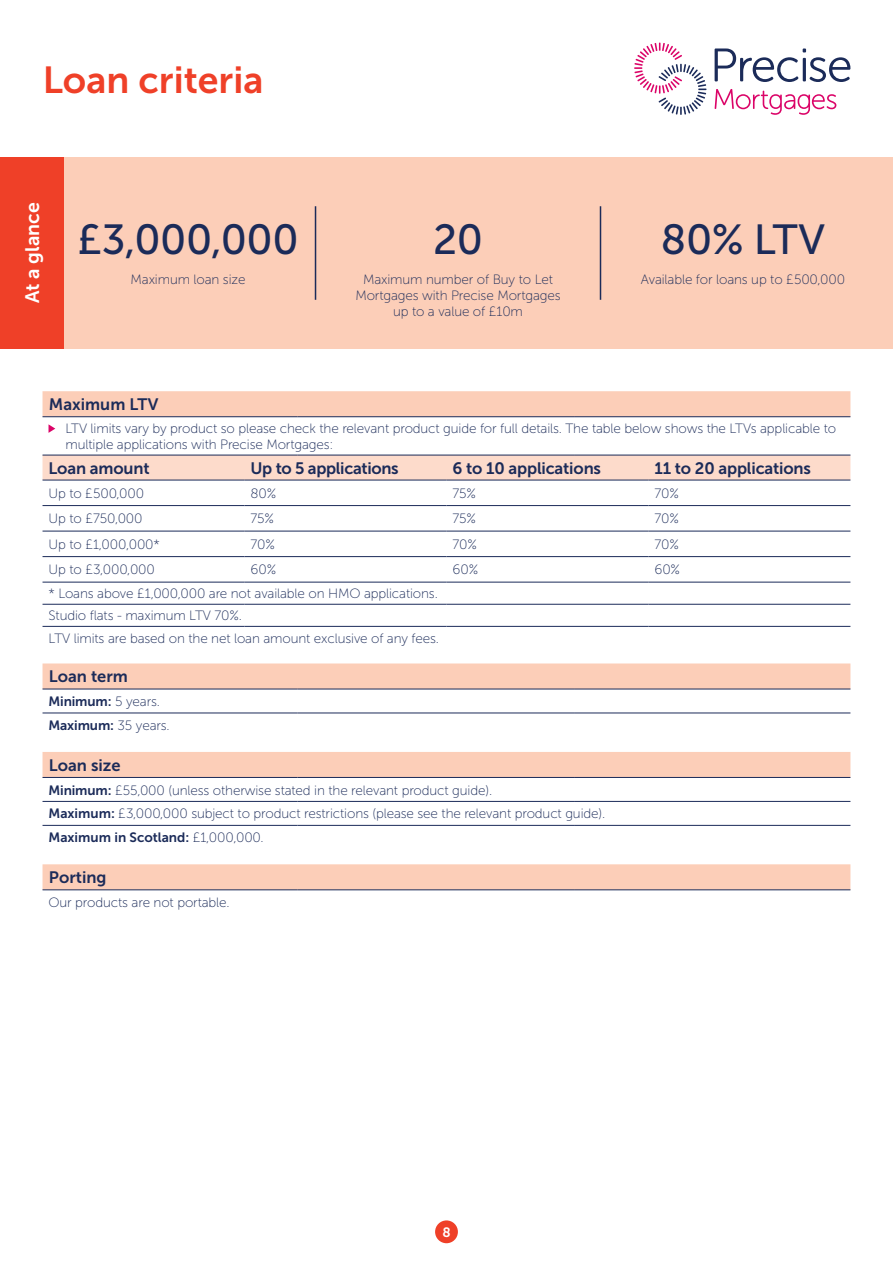
<style>
.page{position:relative;width:893px;height:1263px;background:#fff}
.page>*{position:absolute;margin:0;border:0;box-sizing:border-box;transform-origin:0 0}
.t1{font:42px "Museo Sans 500";letter-spacing:-.01em;color:#1b2b59}
.t2{font:37.5px "Museo Sans 700";color:#ef4028}
.t3{font:19.5px "Museo Sans 700";color:#fff}
.t4{font:16.5px "Museo Sans 700";letter-spacing:-.01em;color:#1b2b59}
.t5{font:13.5px/16.2px "Museo Sans 100";letter-spacing:-.01em;color:#1b2b59}
.t6{font:13.5px/24px "Museo Sans 700";color:#1b2b59}
.t7{font:13.5px "Museo Sans 700";color:#fff}
.s1{font-family:"Museo Sans 100"}
.s2{font-family:"Museo Sans 700"}
</style>
<div class="page">
<div style="left:435px;top:1220px;width:23px;height:23px;background:#ef4028;border-radius:50%"></div>
<div style="left:0;top:157px;width:893px;height:192px;background:#fcceb8"></div>
<div style="left:0;top:157px;width:64px;height:192px;background:#ef4028"></div>
<div style="left:43px;top:864px;width:807px;height:25px;background:#fcceb8"></div>
<hr style="left:43px;top:889px;width:255px;height:1px;background:#1b2b59">
<hr style="left:298px;top:889px;width:276px;height:1px;background:#1b2b59">
<hr style="left:574px;top:889px;width:276px;height:1px;background:#1b2b59">
<svg style="left:43px;top:663px;width:807px;height:26px;background:#f7cbb7"></svg>
<hr style="left:43px;top:689px;width:255px;height:1px;background:#1b2b59">
<hr style="left:298px;top:689px;width:276px;height:1px;background:#1b2b59">
<hr style="left:574px;top:689px;width:276px;height:1px;background:#1b2b59">
<hr style="left:43px;top:713px;width:255px;height:1px;background:#1b2b59">
<hr style="left:298px;top:713px;width:276px;height:1px;background:#1b2b59">
<hr style="left:574px;top:713px;width:276px;height:1px;background:#1b2b59">
<div style="left:43px;top:752px;width:807px;height:25px;background:#fcceb8"></div>
<hr style="left:43px;top:777px;width:255px;height:1px;background:#1b2b59">
<hr style="left:298px;top:777px;width:276px;height:1px;background:#1b2b59">
<hr style="left:574px;top:777px;width:276px;height:1px;background:#1b2b59">
<hr style="left:43px;top:801px;width:255px;height:1px;background:#1b2b59">
<hr style="left:298px;top:801px;width:276px;height:1px;background:#1b2b59">
<hr style="left:574px;top:801px;width:276px;height:1px;background:#1b2b59">
<hr style="left:43px;top:825px;width:255px;height:1px;background:#1b2b59">
<hr style="left:298px;top:825px;width:276px;height:1px;background:#1b2b59">
<hr style="left:574px;top:825px;width:276px;height:1px;background:#1b2b59">
<div style="left:43px;top:456px;width:807px;height:24px;background:#fddbcb"></div>
<svg style="left:43px;top:506px;width:807px;height:120px"></svg>
<hr style="left:43px;top:480px;width:201px;height:1px;background:#1b2b59">
<hr style="left:244px;top:480px;width:202px;height:1px;background:#1b2b59">
<hr style="left:446px;top:480px;width:202px;height:1px;background:#1b2b59">
<hr style="left:648px;top:480px;width:202px;height:1px;background:#1b2b59">
<hr style="left:43px;top:505px;width:201px;height:1px;background:#1b2b59">
<hr style="left:244px;top:505px;width:202px;height:1px;background:#1b2b59">
<hr style="left:446px;top:505px;width:202px;height:1px;background:#1b2b59">
<hr style="left:648px;top:505px;width:202px;height:1px;background:#1b2b59">
<hr style="left:43px;top:531px;width:201px;height:1px;background:#1b2b59">
<hr style="left:244px;top:531px;width:202px;height:1px;background:#1b2b59">
<hr style="left:446px;top:531px;width:202px;height:1px;background:#1b2b59">
<hr style="left:648px;top:531px;width:202px;height:1px;background:#1b2b59">
<hr style="left:43px;top:556px;width:201px;height:1px;background:#1b2b59">
<hr style="left:244px;top:556px;width:202px;height:1px;background:#1b2b59">
<hr style="left:446px;top:556px;width:202px;height:1px;background:#1b2b59">
<hr style="left:648px;top:556px;width:202px;height:1px;background:#1b2b59">
<hr style="left:43px;top:582px;width:201px;height:1px;background:#1b2b59">
<hr style="left:244px;top:582px;width:202px;height:1px;background:#1b2b59">
<hr style="left:446px;top:582px;width:202px;height:1px;background:#1b2b59">
<hr style="left:648px;top:582px;width:202px;height:1px;background:#1b2b59">
<hr style="left:43px;top:604px;width:201px;height:1px;background:#1b2b59">
<hr style="left:244px;top:604px;width:202px;height:1px;background:#1b2b59">
<hr style="left:446px;top:604px;width:202px;height:1px;background:#1b2b59">
<hr style="left:648px;top:604px;width:202px;height:1px;background:#1b2b59">
<hr style="left:43px;top:626px;width:201px;height:1px;background:#1b2b59">
<hr style="left:244px;top:626px;width:202px;height:1px;background:#1b2b59">
<hr style="left:446px;top:626px;width:202px;height:1px;background:#1b2b59">
<hr style="left:648px;top:626px;width:202px;height:1px;background:#1b2b59">
<div style="left:43px;top:391px;width:807px;height:25px;background:#fcceb8"></div>
<hr style="left:43px;top:416px;width:255px;height:1px;background:#1b2b59">
<hr style="left:298px;top:416px;width:276px;height:1px;background:#1b2b59">
<hr style="left:574px;top:416px;width:276px;height:1px;background:#1b2b59">
<hr style="left:43px;top:455px;width:255px;height:1px;background:#1b2b59">
<hr style="left:298px;top:455px;width:276px;height:1px;background:#1b2b59">
<hr style="left:574px;top:455px;width:276px;height:1px;background:#1b2b59">
<svg style="left:49px;top:424px;width:6px;height:9px"></svg>
<hr style="left:315px;top:206px;width:1px;height:94px;background:#1b2b59">
<hr style="left:600px;top:206px;width:1px;height:94px;background:#1b2b59">
<svg style="left:715px;top:48px;width:135px;height:34px"></svg>
<svg style="left:715px;top:89px;width:121px;height:26px"></svg>
<svg style="left:634px;top:43px;width:72px;height:72px"></svg>
<h2 class="t2" style="left:43px;top:59px;width:222px">Loan criteria</h2>
<h3 class="t3" style="left:22px;top:303px;width:102px;rotate:-90deg">At a glance</h3>
<h1 class="t1" style="left:77px;top:216px;width:223px">£3,000,000</h1>
<h1 class="t1" style="left:433px;top:216px;width:51px">20</h1>
<p class="t5" style="left:355px;top:271px;width:207px;text-align:center">Maximum number of Buy to Let<br>Mortgages with Precise Mortgages up to a value of £10m</p>
<p class="t5" style="left:131px;top:271px;width:116px">Maximum loan size</p>
<h1 class="t1" style="left:661px;top:216px;width:166px">80% LTV</h1>
<p class="t5" style="left:641px;top:271px;width:206px">Available for loans up to £500,000</p>
<p class="t4" style="left:49px;top:395px;width:111px">Maximum LTV</p>
<p class="t5" style="left:66px;top:420px;width:772px">LTV limits vary by product so please check the relevant product guide for full details. The table below shows the LTVs applicable to multiple applications with Precise Mortgages:</p>
<p class="t4" style="left:49px;top:459px;width:103px">Loan amount</p>
<p class="t4" style="left:250px;top:459px;width:150px">Up to 5 applications</p>
<p class="t4" style="left:452px;top:459px;width:150px">6 to 10 applications</p>
<p class="t4" style="left:654px;top:459px;width:158px">11 to 20 applications</p>
<p class="t5" style="left:49px;top:485px;width:97px">Up to £500,000</p>
<p class="t5" style="left:250px;top:485px;width:27px">80%</p>
<p class="t5" style="left:452px;top:485px;width:25px">75%</p>
<p class="t5" style="left:654px;top:485px;width:26px">70%</p>
<p class="t5" style="left:49px;top:511px;width:96px">Up to £750,000</p>
<p class="t5" style="left:251px;top:511px;width:25px">75%</p>
<p class="t5" style="left:452px;top:511px;width:25px">75%</p>
<p class="t5" style="left:654px;top:511px;width:26px">70%</p>
<p class="t5" style="left:49px;top:536px;width:113px">Up to £1,000,000*</p>
<p class="t5" style="left:251px;top:536px;width:26px">70%</p>
<p class="t5" style="left:452px;top:536px;width:26px">70%</p>
<p class="t5" style="left:654px;top:536px;width:26px">70%</p>
<p class="t5" style="left:49px;top:562px;width:108px">Up to £3,000,000</p>
<p class="t5" style="left:251px;top:562px;width:27px">60%</p>
<p class="t5" style="left:453px;top:562px;width:27px">60%</p>
<p class="t5" style="left:654px;top:562px;width:27px">60%</p>
<p class="t5" style="left:49px;top:583px;width:392px;line-height:22.2px">* Loans above £1,000,000 are not available on HMO applications.<br>Studio flats - maximum LTV 70%.<br>LTV limits are based on the net loan amount exclusive of any fees.</p>
<p class="t4" style="left:49px;top:667px;width:81px">Loan term</p>
<p class="t6" style="left:49px;top:689px;width:123px">Minimum: <span class="s1">5 years.<br></span>Maximum: <span class="s1">35 years.</span></p>
<p class="t4" style="left:49px;top:756px;width:73px">Loan size</p>
<p class="t5" style="left:49px;top:778px;width:558px;line-height:24px"><span class="s2">Minimum:</span> £55,000 (unless otherwise stated in the relevant product guide).<br><span class="s2">Maximum:</span> £3,000,000 subject to product restrictions (please see the relevant product guide).</p>
<p class="t6" style="left:49px;top:826px;width:217px">Maximum in Scotland: <span class="s1">£1,000,000.</span></p>
<p class="t4" style="left:49px;top:868px;width:59px">Porting</p>
<p class="t5" style="left:49px;top:894px;width:183px">Our products are not portable.</p>
<p class="t7" style="left:442px;top:1224px;width:10px">8</p>
</div>
